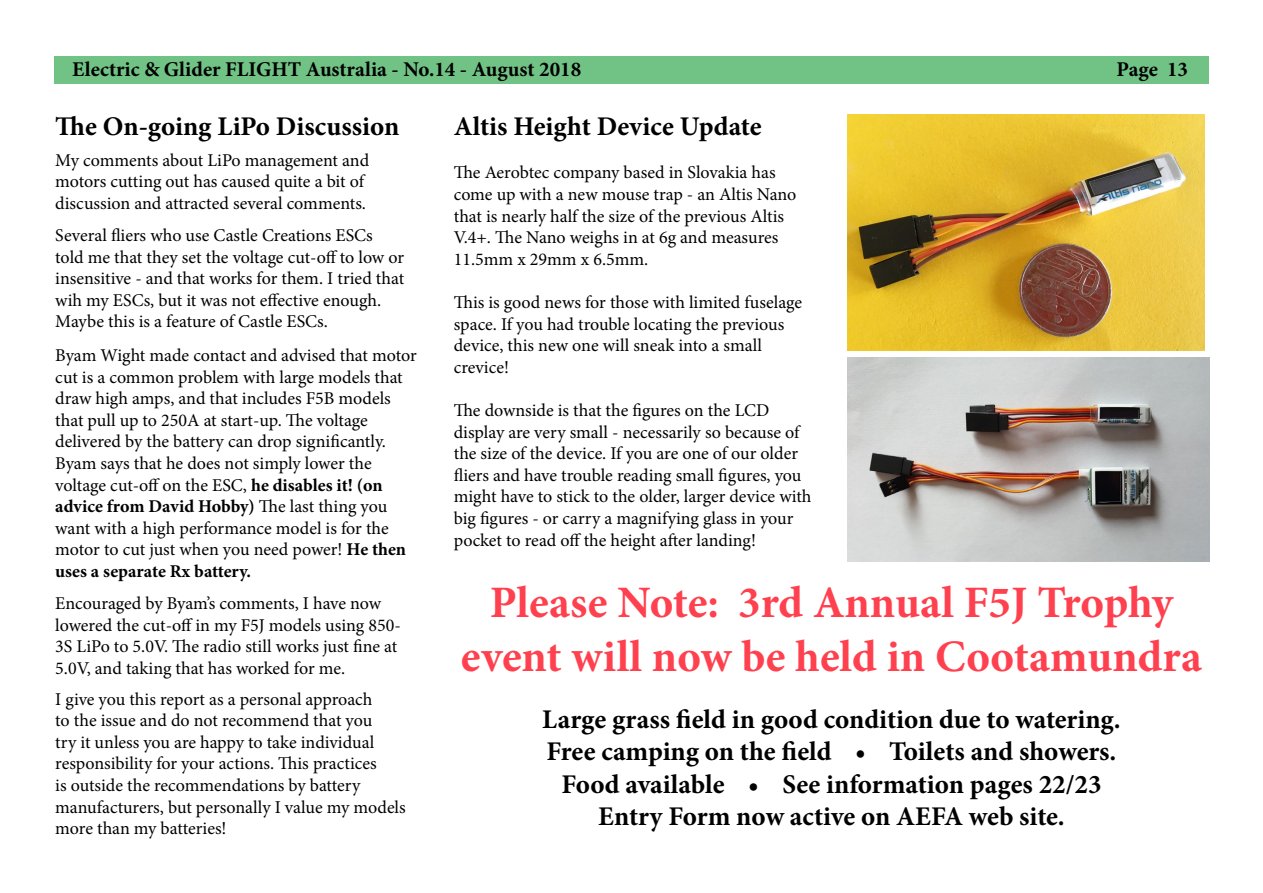
<style>
.page{position:relative;width:1263px;height:893px;background:#fff}
.page>*{position:absolute;margin:0;border:0;box-sizing:border-box;transform-origin:0 0}
.t1{font:700 45px/54px "Minion Pro";color:#ff404e;text-align:center}
.t2{font:700 27px/32.4px "Minion Pro";color:#000;text-align:center}
.t3{font:700 21px "Minion Pro";color:#000}
.t4{font:18px/21.6px "Minion Pro";letter-spacing:-.005em;color:#000}
.s1{font-weight:700}
</style>
<div class="page">
<div style="left:54px;top:56px;width:1155px;height:28px;background:#71c385"></div>
<img style="left:847px;top:115px;width:358px;height:236px">
<img style="left:847px;top:358px;width:362px;height:203px">
<p class="t3" style="left:72px;top:55px;width:510px">Electric &amp; Glider FLIGHT Australia - No.14 - August 2018</p>
<p class="t3" style="left:1116px;top:55px;width:73px">Page 13</p>
<h2 class="t2" style="left:55px;top:110px;width:346px">The On-going LiPo Discussion</h2>
<p class="t4" style="left:55px;top:149px;width:315px">My comments about LiPo management and motors cutting out has caused quite a bit of discussion and attracted several comments.</p>
<p class="t4" style="left:55px;top:225px;width:350px">Several fliers who use Castle Creations ESCs told me that they set the voltage cut-off to low or insensitive - and that works for them. I tried that wih my ESCs, but it was not effective enough.<br>Maybe this is a feature of Castle ESCs.</p>
<p class="t4" style="left:55px;top:345px;width:363px">Byam Wight made contact and advised that motor cut is a common problem with large models that draw high amps, and that includes F5B models that pull up to 250A at start-up. The voltage delivered by the battery can drop significantly.<br>Byam says that he does not simply lower the voltage cut-off on the ESC, <span class="s1">he disables it! (on advice from David Hobby)</span> The last thing you want with a high performance model is for the motor to cut just when you need power! <span class="s1">He then uses a separate Rx battery.</span></p>
<p class="t4" style="left:55px;top:593px;width:347px">Encouraged by Byam’s comments, I have now lowered the cut-off in my F5J models using 850- 3S LiPo to 5.0V. The radio still works just fine at 5.0V, and taking that has worked for me.</p>
<p class="t4" style="left:55px;top:688px;width:352px">I give you this report as a personal approach<br>to the issue and do not recommend that you<br>try it unless you are happy to take individual responsibility for your actions. This practices<br>is outside the recommendations by battery manufacturers, but personally I value my models more than my batteries!</p>
<h2 class="t2" style="left:454px;top:110px;width:309px">Altis Height Device Update</h2>
<p class="t4" style="left:454px;top:162px;width:344px">The Aerobtec company based in Slovakia has come up with a new mouse trap - an Altis Nano that is nearly half the size of the previous Altis V.4+. The Nano weighs in at 6g and measures 11.5mm x 29mm x 6.5mm.</p>
<p class="t4" style="left:454px;top:291px;width:350px">This is good news for those with limited fuselage space. If you had trouble locating the previous device, this new one will sneak into a small crevice!</p>
<p class="t4" style="left:454px;top:399px;width:359px">The downside is that the figures on the LCD display are very small - necessarily so because of the size of the device. If you are one of our older fliers and have trouble reading small figures, you might have to stick to the older, larger device with big figures - or carry a magnifying glass in your pocket to read off the height after landing!</p>
<h1 class="t1" style="left:461px;top:575px;width:743px">Please Note: 3rd Annual F5J Trophy event will now be held in Cootamundra</h1>
<h2 class="t2" style="left:542px;top:703px;width:580px">Large grass field in good condition due to watering.<br>Free camping on the field • Toilets and showers.<br>Food available • See information pages 22/23<br>Entry Form now active on AEFA web site.</h2>
</div>
